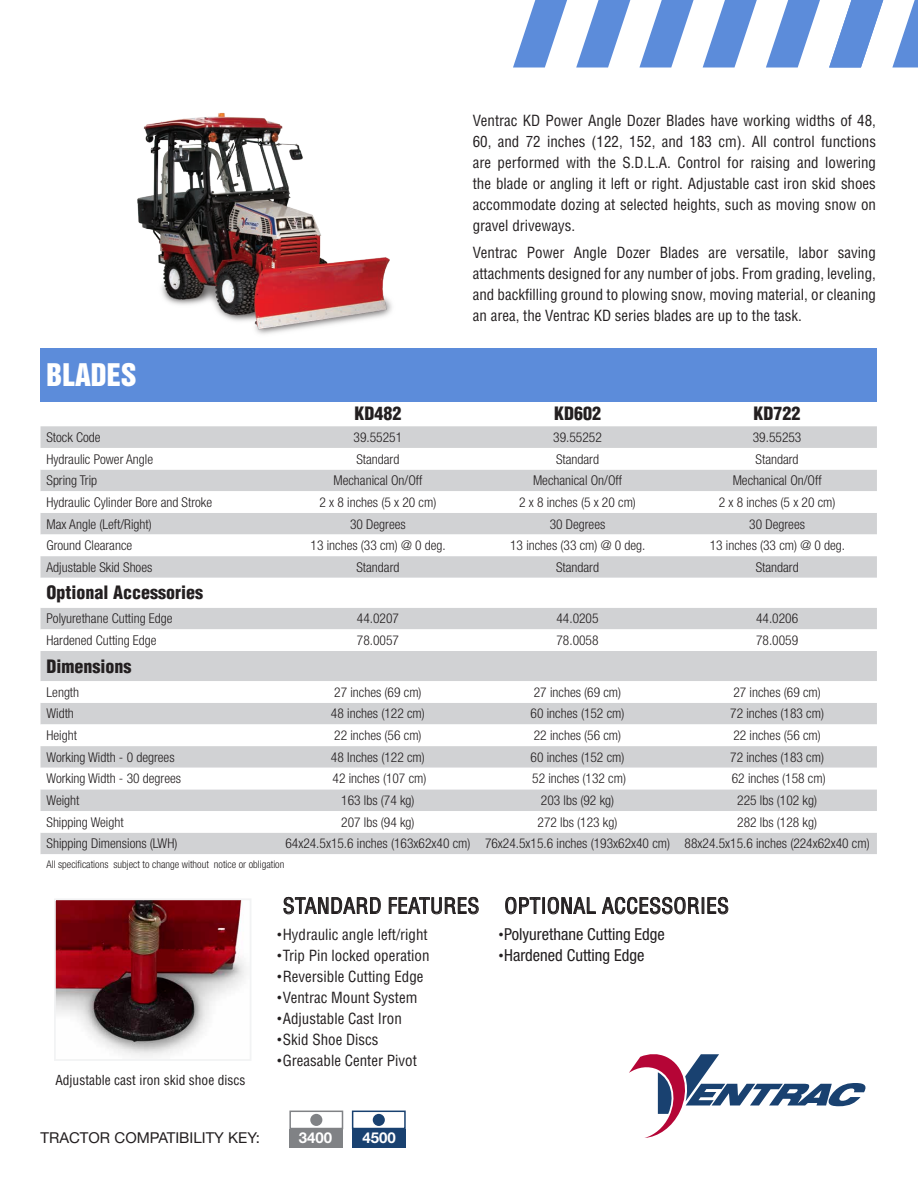
<style>
.page{position:relative;width:918px;height:1188px;background:#fff}
.page>*{position:absolute;margin:0;border:0;box-sizing:border-box;transform-origin:0 0}
.t1{font:28.5px "Helvetica Inserat LT Pro";color:#fff}
.t2{font:condensed 21px "Helvetica LT Std";letter-spacing:.02em;color:#231f20}
.t3{font:900 condensed 18px "Helvetica LT Std";color:#231f20}
.t4{font:condensed 16.5px "Helvetica Neue LT Std";color:#231f20}
.t5{font:condensed 15px/21px "Helvetica LT Std";color:#231f20;text-align:justify}
.t6{font:15px "Helvetica Neue LT Std";color:#231f20}
.t7{font:700 15px "Helvetica Neue LT Std";color:#fff}
.t8{font:300 condensed 13.5px "Helvetica Neue LT Std";color:#231f20}
.t9{font:condensed 13.5px "Helvetica LT Std";color:#231f20}
.t10{font:300 condensed 10.5px "Helvetica Neue LT Std";color:#231f20}
.s1{font-size:12px}
.s2{font-family:"Helvetica LT Std";font-size:12px}
</style>
<div class="page">
<svg style="left:513px;top:0;width:54px;height:68px"></svg>
<svg style="left:576px;top:0;width:54px;height:68px"></svg>
<svg style="left:639px;top:0;width:55px;height:68px"></svg>
<svg style="left:703px;top:0;width:54px;height:68px"></svg>
<svg style="left:766px;top:0;width:54px;height:68px"></svg>
<svg style="left:829px;top:0;width:54px;height:68px"></svg>
<svg style="left:892px;top:0;width:26px;height:68px"></svg>
<svg style="left:629px;top:1054px;width:237px;height:84px"></svg>
<div style="left:289px;top:1129px;width:54px;height:19px;background:#808285"></div>
<div style="left:352px;top:1129px;width:54px;height:19px;background:#194170"></div>
<div style="left:289px;top:1111px;width:54px;height:18px;border:2px solid #808285"></div>
<div style="left:352px;top:1111px;width:54px;height:18px;border:2px solid #194170"></div>
<div style="left:373px;top:1114px;width:12px;height:12px;background:#194170;border-radius:50%"></div>
<div style="left:310px;top:1114px;width:12px;height:12px;background:#808285;border-radius:50%"></div>
<div style="left:41px;top:348px;width:836px;height:53px;background:#5c8cda"></div>
<div style="left:41px;top:426px;width:836px;height:22px;background:#d1d2d4"></div>
<svg style="left:41px;top:470px;width:836px;height:384px;fill:#d1d2d4"></svg>
<img style="left:137px;top:112px;width:255px;height:223px">
<img style="left:57px;top:901px;width:189px;height:156px">
<div style="left:54px;top:898px;width:197px;height:163px;border:2px solid #f2f3f4"></div>
<svg style="left:284px;top:896px;width:97px;height:19px"></svg>
<svg style="left:389px;top:896px;width:90px;height:19px"></svg>
<svg style="left:505px;top:896px;width:91px;height:19px"></svg>
<svg style="left:602px;top:896px;width:126px;height:19px"></svg>
<h1 class="t1" style="left:47px;top:358px;width:92px">BLADES</h1>
<p class="t5" style="left:473px;top:109px;width:405px">Ventrac KD Power Angle Dozer Blades have working widths of 48, 60, and 72 inches (122, 152, and 183 cm). All control functions are performed with the S.D.L.A. Control for raising and lowering the blade or angling it left or right. Adjustable cast iron skid shoes accommodate dozing at selected heights, such as moving snow on gravel driveways.</p>
<p class="t5" style="left:473px;top:242px;width:405px">Ventrac Power Angle Dozer Blades are versatile, labor saving attachments designed for any number of jobs. From grading, leveling, and backfilling ground to plowing snow, moving material, or cleaning an area, the Ventrac KD series blades are up to the task.</p>
<h3 class="t3" style="left:354px;top:402px;width:49px">KD482</h3>
<h3 class="t3" style="left:554px;top:402px;width:49px">KD602</h3>
<h3 class="t3" style="left:754px;top:402px;width:49px">KD722</h3>
<p class="t8" style="left:47px;top:429px;width:56px">Stock Code</p>
<p class="t8" style="left:354px;top:429px;width:50px">39.55251</p>
<p class="t8" style="left:553px;top:429px;width:50px">39.55252</p>
<p class="t8" style="left:753px;top:429px;width:50px">39.55253</p>
<p class="t8" style="left:47px;top:451px;width:108px">Hydraulic Power Angle</p>
<p class="t8" style="left:356px;top:451px;width:44px">Standard</p>
<p class="t8" style="left:556px;top:451px;width:44px">Standard</p>
<p class="t8" style="left:756px;top:451px;width:44px">Standard</p>
<p class="t8" style="left:47px;top:473px;width:52px">Spring Trip</p>
<p class="t8" style="left:333px;top:473px;width:90px">Mechanical On/Off</p>
<p class="t8" style="left:533px;top:473px;width:90px">Mechanical On/Off</p>
<p class="t8" style="left:733px;top:473px;width:90px">Mechanical On/Off</p>
<p class="t8" style="left:47px;top:494px;width:167px">Hydraulic Cylinder Bore and Stroke</p>
<p class="t8" style="left:320px;top:494px;width:118px">2 x 8 inches (5 x 20 cm)</p>
<p class="t8" style="left:519px;top:494px;width:118px">2 x 8 inches (5 x 20 cm)</p>
<p class="t8" style="left:719px;top:494px;width:118px">2 x 8 inches (5 x 20 cm)</p>
<p class="t8" style="left:47px;top:516px;width:107px">Max Angle (Left/Right)</p>
<p class="t8" style="left:350px;top:516px;width:57px">30 Degrees</p>
<p class="t8" style="left:550px;top:516px;width:57px">30 Degrees</p>
<p class="t8" style="left:749px;top:516px;width:57px">30 Degrees</p>
<p class="t8" style="left:47px;top:538px;width:87px">Ground Clearance</p>
<p class="t8" style="left:311px;top:538px;width:137px">13 inches (33 cm) @ 0 deg.</p>
<p class="t8" style="left:510px;top:538px;width:137px">13 inches (33 cm) @ 0 deg.</p>
<p class="t8" style="left:710px;top:538px;width:137px">13 inches (33 cm) @ 0 deg.</p>
<p class="t8" style="left:47px;top:559px;width:107px">Adjustable Skid Shoes</p>
<p class="t8" style="left:356px;top:559px;width:44px">Standard</p>
<p class="t8" style="left:556px;top:559px;width:44px">Standard</p>
<p class="t8" style="left:756px;top:559px;width:44px">Standard</p>
<h3 class="t3" style="left:47px;top:581px;width:158px">Optional Accessories</h3>
<p class="t8" style="left:47px;top:611px;width:128px">Polyurethane Cutting Edge</p>
<p class="t8" style="left:357px;top:611px;width:44px">44.0207</p>
<p class="t8" style="left:556px;top:611px;width:44px">44.0205</p>
<p class="t8" style="left:756px;top:611px;width:44px">44.0206</p>
<p class="t8" style="left:47px;top:632px;width:112px">Hardened Cutting Edge</p>
<p class="t8" style="left:357px;top:632px;width:44px">78.0057</p>
<p class="t8" style="left:556px;top:632px;width:44px">78.0058</p>
<p class="t8" style="left:756px;top:632px;width:44px">78.0059</p>
<h3 class="t3" style="left:47px;top:655px;width:86px">Dimensions</h3>
<p class="t8" style="left:47px;top:684px;width:34px">Length</p>
<p class="t8" style="left:334px;top:684px;width:89px">27 inches (69 cm)</p>
<p class="t8" style="left:534px;top:684px;width:89px">27 inches (69 cm)</p>
<p class="t8" style="left:733px;top:684px;width:89px">27 inches (69 cm)</p>
<p class="t8" style="left:47px;top:706px;width:29px">Width</p>
<p class="t8" style="left:331px;top:706px;width:95px">48 inches (122 cm)</p>
<p class="t8" style="left:531px;top:706px;width:95px">60 inches (152 cm)</p>
<p class="t8" style="left:730px;top:706px;width:95px">72 inches (183 cm)</p>
<p class="t8" style="left:47px;top:727px;width:32px">Height</p>
<p class="t8" style="left:334px;top:727px;width:89px">22 inches (56 cm)</p>
<p class="t8" style="left:534px;top:727px;width:89px">22 inches (56 cm)</p>
<p class="t8" style="left:733px;top:727px;width:89px">22 inches (56 cm)</p>
<p class="t8" style="left:47px;top:749px;width:130px">Working Width - 0 degrees</p>
<p class="t8" style="left:331px;top:749px;width:95px">48 Inches (122 cm)</p>
<p class="t8" style="left:531px;top:749px;width:95px">60 inches (152 cm)</p>
<p class="t8" style="left:730px;top:749px;width:95px">72 inches (183 cm)</p>
<p class="t8" style="left:47px;top:771px;width:136px">Working Width - 30 degrees</p>
<p class="t8" style="left:333px;top:771px;width:95px">42 inches (107 cm)</p>
<p class="t8" style="left:532px;top:771px;width:95px">52 inches (132 cm)</p>
<p class="t8" style="left:732px;top:771px;width:95px">62 inches (158 cm)</p>
<p class="t8" style="left:47px;top:792px;width:34px">Weight</p>
<p class="t8" style="left:341px;top:792px;width:75px">163 lbs (74 kg)</p>
<p class="t8" style="left:541px;top:792px;width:75px">203 lbs (92 kg)</p>
<p class="t8" style="left:737px;top:792px;width:81px">225 lbs (102 kg)</p>
<p class="t8" style="left:47px;top:814px;width:79px">Shipping Weight</p>
<p class="t8" style="left:341px;top:814px;width:75px">207 lbs (94 kg)</p>
<p class="t8" style="left:538px;top:814px;width:81px">272 lbs (123 kg)</p>
<p class="t8" style="left:737px;top:814px;width:81px">282 lbs (128 kg)</p>
<p class="t8" style="left:47px;top:836px;width:132px">Shipping Dimensions (LWH)</p>
<p class="t8" style="left:285px;top:836px;width:586px">64x24.5x15.6 inches (163x62x40 cm) 76x24.5x15.6 inches (193x62x40 cm) 88x24.5x15.6 inches (224x62x40 cm)</p>
<p class="t10" style="left:47px;top:858px;width:239px">All specifications subject to change without notice or obligation</p>
<p class="t9" style="left:55px;top:1071px;width:192px">Adjustable cast iron skid shoe discs</p>
<h2 class="t2" style="left:283px;top:893px;width:198px">STANDARD FEATURES</h2>
<p class="t5" style="left:278px;top:924px;width:152px"><span class="s1">•</span>Hydraulic angle left/right</p>
<p class="t5" style="left:278px;top:945px;width:153px"><span class="s1">•</span>Trip Pin locked operation</p>
<p class="t5" style="left:278px;top:966px;width:147px"><span class="s1">•</span>Reversible Cutting Edge</p>
<p class="t5" style="left:278px;top:987px;width:141px"><span class="s1">•</span>Ventrac Mount System</p>
<p class="t5" style="left:278px;top:1008px;width:126px"><span class="s1">•</span>Adjustable Cast Iron</p>
<p class="t5" style="left:278px;top:1029px;width:103px"><span class="s1">•</span>Skid Shoe Discs</p>
<p class="t5" style="left:278px;top:1050px;width:141px"><span class="s1">•</span>Greasable Center Pivot</p>
<p class="t6" style="left:41px;top:1128px;width:221px">TRACTOR COMPATIBILITY KEY:</p>
<p class="t7" style="left:299px;top:1128px;width:35px">3400</p>
<p class="t7" style="left:362px;top:1128px;width:35px">4500</p>
<h2 class="t2" style="left:504px;top:893px;width:226px">OPTIONAL ACCESSORIES</h2>
<p class="t4" style="left:499px;top:925px;width:167px"><span class="s2">•</span>Polyurethane Cutting Edge</p>
<p class="t4" style="left:499px;top:946px;width:147px"><span class="s2">•</span>Hardened Cutting Edge</p>
</div>
